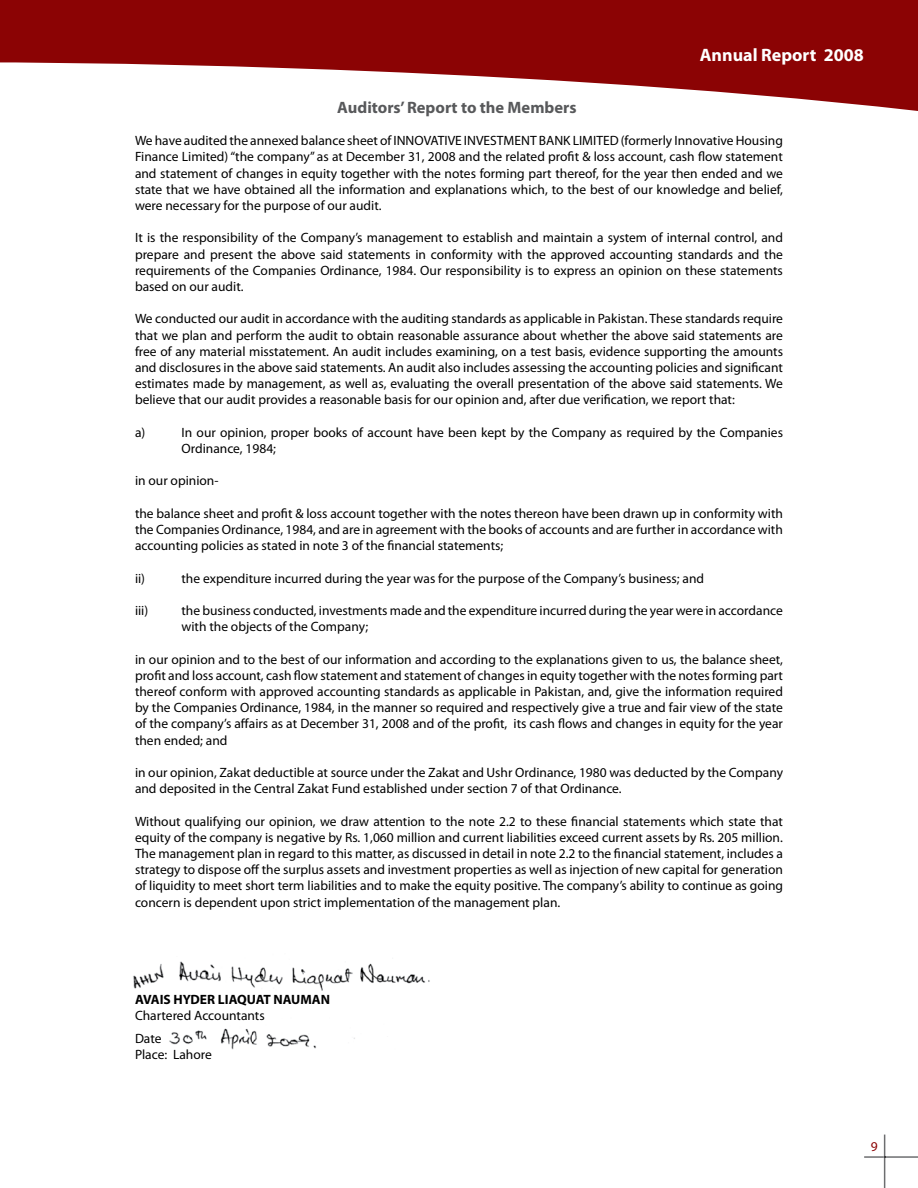
<style>
.page{position:relative;width:918px;height:1188px;background:#fff}
.page>*{position:absolute;margin:0;border:0;box-sizing:border-box;transform-origin:0 0}
.t1{font:700 18px "Myriad Pro";color:#fff}
.t2{font:700 16.5px "Myriad Pro";color:#58595b}
.t3{font:13.5px/16.2px "Myriad Pro";color:#000;text-align:justify}
.t4{font:700 13.5px "Myriad Pro";color:#000}
.t5{font:13.5px "Myriad Pro";color:#8b0304}
</style>
<div class="page">
<svg style="left:0;top:0;width:918px;height:111px;fill:#8b0304"></svg>
<hr style="left:885px;top:1156px;width:33px;height:2px;background:#6d6e70">
<hr style="left:864px;top:1156px;width:20px;height:2px;background:#6d6e70">
<hr style="left:884px;top:1158px;width:1px;height:30px;background:#6d6e70">
<svg style="left:884px;top:1135px;width:1px;height:23px"></svg>
<img style="left:133px;top:961px;width:297px;height:88px">
<p class="t2" style="left:337px;top:97px;width:241px">Auditors’ Report to the Members</p>
<h1 class="t1" style="left:700px;top:43px;width:165px">Annual Report 2008</h1>
<p class="t3" style="left:135px;top:132px;width:650px">We have audited the annexed balance sheet of INNOVATIVE INVESTMENT BANK LIMITED (formerly Innovative Housing Finance Limited) “the company” as at December 31, 2008 and the related profit &amp; loss account, cash flow statement and statement of changes in equity together with the notes forming part thereof, for the year then ended and we state that we have obtained all the information and explanations which, to the best of our knowledge and belief, were necessary for the purpose of our audit.</p>
<p class="t3" style="left:135px;top:229px;width:649px">It is the responsibility of the Company’s management to establish and maintain a system of internal control, and prepare and present the above said statements in conformity with the approved accounting standards and the requirements of the Companies Ordinance, 1984. Our responsibility is to express an opinion on these statements based on our audit.</p>
<p class="t3" style="left:135px;top:310px;width:650px">We conducted our audit in accordance with the auditing standards as applicable in Pakistan. These standards require that we plan and perform the audit to obtain reasonable assurance about whether the above said statements are free of any material misstatement. An audit includes examining, on a test basis, evidence supporting the amounts and disclosures in the above said statements. An audit also includes assessing the accounting policies and significant estimates made by management, as well as, evaluating the overall presentation of the above said statements. We believe that our audit provides a reasonable basis for our opinion and, after due verification, we report that:</p>
<p class="t3" style="left:135px;top:424px;width:12px">a)</p>
<p class="t3" style="left:181px;top:424px;width:603px">In our opinion, proper books of account have been kept by the Company as required by the Companies<br>Ordinance, 1984;</p>
<p class="t3" style="left:135px;top:472px;width:85px">in our opinion-</p>
<p class="t3" style="left:135px;top:505px;width:650px">the balance sheet and profit &amp; loss account together with the notes thereon have been drawn up in conformity with the Companies Ordinance, 1984, and are in agreement with the books of accounts and are further in accordance with accounting policies as stated in note 3 of the financial statements;</p>
<p class="t3" style="left:135px;top:570px;width:12px">ii)</p>
<p class="t3" style="left:181px;top:570px;width:524px">the expenditure incurred during the year was for the purpose of the Company’s business; and</p>
<p class="t3" style="left:135px;top:602px;width:15px">iii)</p>
<p class="t3" style="left:181px;top:602px;width:603px">the business conducted, investments made and the expenditure incurred during the year were in accordance with the objects of the Company;</p>
<p class="t3" style="left:135px;top:651px;width:650px">in our opinion and to the best of our information and according to the explanations given to us, the balance sheet, profit and loss account, cash flow statement and statement of changes in equity together with the notes forming part thereof conform with approved accounting standards as applicable in Pakistan, and, give the information required by the Companies Ordinance, 1984, in the manner so required and respectively give a true and fair view of the state of the company’s affairs as at December 31, 2008 and of the profit, its cash flows and changes in equity for the year then ended; and</p>
<p class="t3" style="left:135px;top:764px;width:650px">in our opinion, Zakat deductible at source under the Zakat and Ushr Ordinance, 1980 was deducted by the Company and deposited in the Central Zakat Fund established under section 7 of that Ordinance.</p>
<p class="t3" style="left:135px;top:813px;width:650px">Without qualifying our opinion, we draw attention to the note 2.2 to these financial statements which state that equity of the company is negative by Rs. 1,060 million and current liabilities exceed current assets by Rs. 205 million.<br>The management plan in regard to this matter, as discussed in detail in note 2.2 to the financial statement, includes a strategy to dispose off the surplus assets and investment properties as well as injection of new capital for generation of liquidity to meet short term liabilities and to make the equity positive. The company’s ability to continue as going concern is dependent upon strict implementation of the management plan.</p>
<p class="t4" style="left:135px;top:990px;width:196px">AVAIS HYDER LIAQUAT NAUMAN</p>
<p class="t3" style="left:135px;top:1004px;width:131px;line-height:23px">Chartered Accountants<br>Date</p>
<p class="t3" style="left:135px;top:1046px;width:78px">Place: Lahore</p>
<p class="t5" style="left:871px;top:1138px;width:8px">9</p>
</div>
